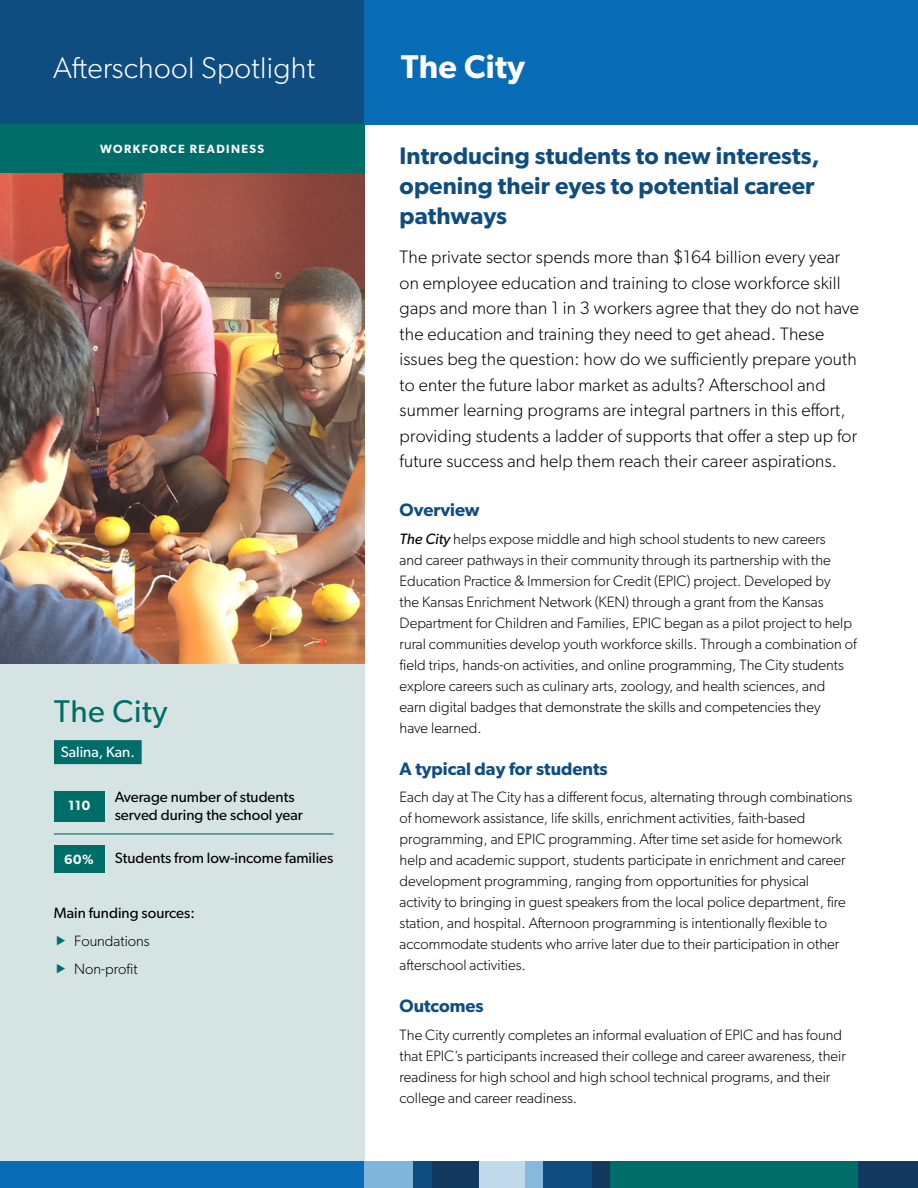
<style>
.page{position:relative;width:918px;height:1188px;background:#fff}
.page>*{position:absolute;margin:0;border:0;box-sizing:border-box;transform-origin:0 0}
.t1{font:600 33px "Gibson";letter-spacing:.01em;color:#fff}
.t2{font:31.5px "Gibson";letter-spacing:.02em;color:#016d69}
.t3{font:300 30px "Gibson";letter-spacing:.01em;color:#fff}
.t4{font:600 24px/30px "Gibson";letter-spacing:.005em;color:#0f4d81}
.t5{font:300 18px/25.5px "Gibson";letter-spacing:.01em;color:#000}
.t6{font:600 18px "Gibson";color:#0f4d81}
.t7{font:300 15px/21px "Gibson";color:#000}
.t8{font:15px/18px "Gibson";color:#000}
.t9{font:15px "Gibson";color:#fff}
.t10{font:600 13.5px "Gibson";color:#fff}
.t11{font:600 12px "Gibson";letter-spacing:.12em;color:#fff}
.s1{font-weight:400;font-style:italic}
</style>
<div class="page">
<div style="left:0;top:663px;width:364px;height:498px;background:#d5e4e3"></div>
<div style="left:0;top:0;width:364px;height:124px;background:#0f4d81"></div>
<div style="left:364px;top:0;width:554px;height:124px;background:#086bb5"></div>
<div style="left:54px;top:740px;width:88px;height:24px;background:#016d69"></div>
<hr style="left:54px;top:833px;width:279px;height:2px;background:#016d69">
<img style="left:0;top:172px;width:364px;height:491px">
<div style="left:0;top:124px;width:364px;height:48px;background:#016d69"></div>
<div style="left:54px;top:791px;width:50px;height:30px;background:#016d69"></div>
<div style="left:54px;top:845px;width:50px;height:28px;background:#016d69"></div>
<div style="left:0;top:1161px;width:364px;height:27px;background:#086bb5"></div>
<div style="left:364px;top:1161px;width:70px;height:27px;background:#80b6dc"></div>
<div style="left:413px;top:1161px;width:45px;height:27px;background:#0f4d81"></div>
<div style="left:433px;top:1161px;width:65px;height:27px;background:#10395d"></div>
<div style="left:516px;top:1161px;width:28px;height:27px;background:#86b9dd"></div>
<div style="left:479px;top:1161px;width:46px;height:27px;background:#c0daec"></div>
<div style="left:544px;top:1161px;width:61px;height:27px;background:#0f4d81"></div>
<div style="left:592px;top:1161px;width:22px;height:27px;background:#10395d"></div>
<div style="left:610px;top:1161px;width:256px;height:27px;background:#016d69"></div>
<div style="left:859px;top:1161px;width:59px;height:27px;background:#10395d"></div>
<h3 class="t3" style="left:53px;top:49px;width:264px">Afterschool Spotlight</h3>
<p class="t11" style="left:100px;top:142px;width:165px">WORKFORCE READINESS</p>
<h2 class="t2" style="left:54px;top:693px;width:115px">The City</h2>
<p class="t9" style="left:61px;top:743px;width:76px">Salina, Kan.</p>
<p class="t8" style="left:115px;top:787px;width:190px">Average number of students served during the school year</p>
<p class="t8" style="left:115px;top:849px;width:220px">Students from low-income families</p>
<p class="t10" style="left:68px;top:798px;width:24px">110</p>
<p class="t10" style="left:64px;top:852px;width:31px">60%</p>
<p class="t8" style="left:54px;top:904px;width:142px">Main funding sources:</p>
<p class="t7" style="left:74px;top:927px;width:77px;line-height:27.8px">Foundations<br>Non-profit</p>
<h1 class="t1" style="left:401px;top:47px;width:126px">The City</h1>
<h3 class="t4" style="left:400px;top:141px;width:422px">Introducing students to new interests, opening their eyes to potential career pathways</h3>
<p class="t5" style="left:400px;top:244px;width:461px">The private sector spends more than $164 billion every year on employee education and training to close workforce skill gaps and more than 1 in 3 workers agree that they do not have the education and training they need to get ahead. These issues beg the question: how do we sufficiently prepare youth to enter the future labor market as adults? Afterschool and summer learning programs are integral partners in this effort, providing students a ladder of supports that offer a step up for future success and help them reach their career aspirations.</p>
<p class="t6" style="left:400px;top:499px;width:82px">Overview</p>
<p class="t7" style="left:400px;top:528px;width:459px"><span class="s1">The City</span> helps expose middle and high school students to new careers<br>and career pathways in their community through its partnership with the Education Practice &amp; Immersion for Credit (EPIC) project. Developed by<br>the Kansas Enrichment Network (KEN) through a grant from the Kansas Department for Children and Families, EPIC began as a pilot project to help rural communities develop youth workforce skills. Through a combination of field trips, hands-on activities, and online programming, The City students explore careers such as culinary arts, zoology, and health sciences, and<br>earn digital badges that demonstrate the skills and competencies they<br>have learned.</p>
<p class="t6" style="left:400px;top:758px;width:210px">A typical day for students</p>
<p class="t7" style="left:400px;top:787px;width:454px">Each day at The City has a different focus, alternating through combinations of homework assistance, life skills, enrichment activities, faith-based programming, and EPIC programming. After time set aside for homework help and academic support, students participate in enrichment and career development programming, ranging from opportunities for physical activity to bringing in guest speakers from the local police department, fire station, and hospital. Afternoon programming is intentionally flexible to accommodate students who arrive later due to their participation in other afterschool activities.</p>
<p class="t6" style="left:400px;top:995px;width:86px">Outcomes</p>
<p class="t7" style="left:400px;top:1024px;width:448px">The City currently completes an informal evaluation of EPIC and has found that EPIC’s participants increased their college and career awareness, their readiness for high school and high school technical programs, and their college and career readiness.</p>
</div>
